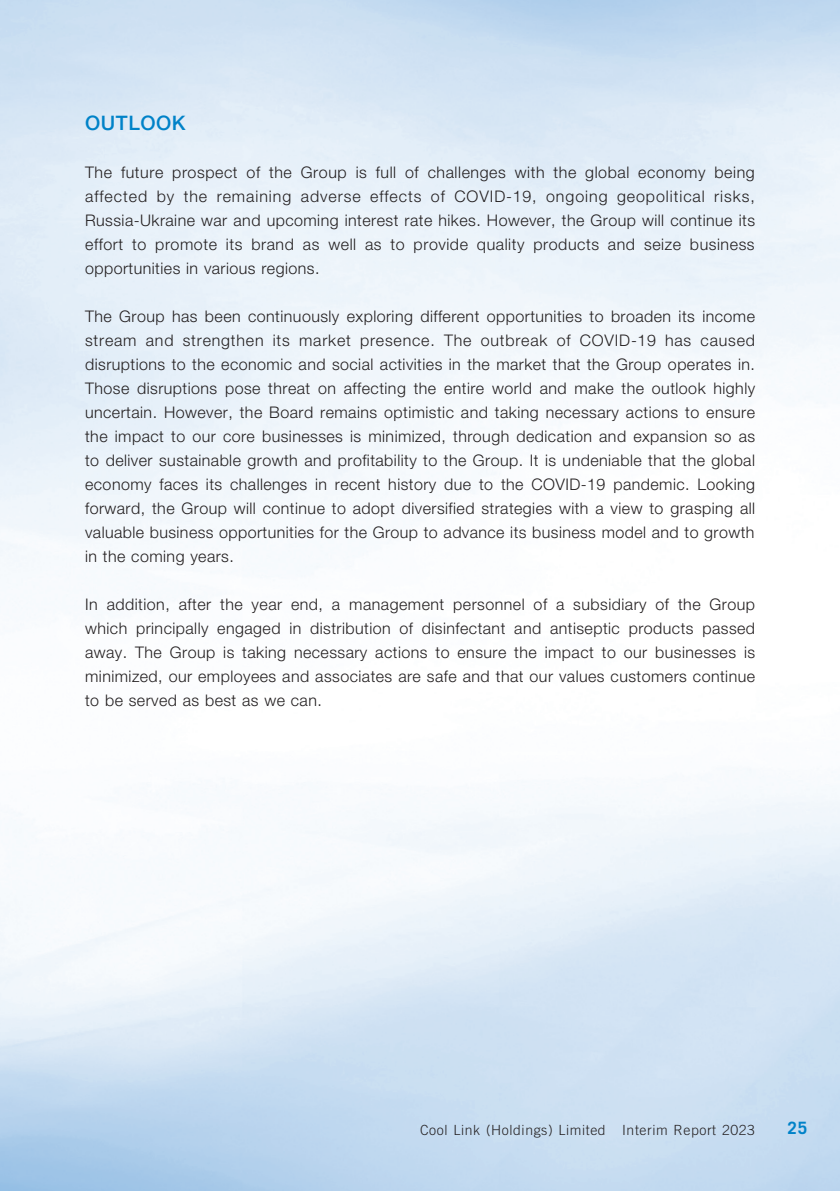
<style>
.page{position:relative;width:840px;height:1191px;background:#fff}
.page>*{position:absolute;margin:0;border:0;box-sizing:border-box;transform-origin:0 0}
.t1{font:500 20px "Helvetica Neue LT Std";letter-spacing:.03em;color:#0082c8}
.t2{font:700 17px "Trade Gothic LT Std";color:#0082c8}
.t3{font:300 16px/24px "Helvetica Neue LT Std";letter-spacing:.03em;color:#231f20;text-align:justify}
.t4{font:300 14px "Trade Gothic LT Std";letter-spacing:.04em;color:#231f20}
</style>
<div class="page">
<p class="t1" style="left:85px;top:111px;width:102px">OUTLOOK</p>
<p class="t3" style="left:85px;top:160px;width:671px">The future prospect of the Group is full of challenges with the global economy being affected by the remaining adverse effects of COVID-19, ongoing geopolitical risks, Russia-Ukraine war and upcoming interest rate hikes. However, the Group will continue its effort to promote its brand as well as to provide quality products and seize business opportunities in various regions.</p>
<p class="t3" style="left:85px;top:304px;width:671px">The Group has been continuously exploring different opportunities to broaden its income stream and strengthen its market presence. The outbreak of COVID-19 has caused disruptions to the economic and social activities in the market that the Group operates in.<br>Those disruptions pose threat on affecting the entire world and make the outlook highly uncertain. However, the Board remains optimistic and taking necessary actions to ensure the impact to our core businesses is minimized, through dedication and expansion so as to deliver sustainable growth and profitability to the Group. It is undeniable that the global economy faces its challenges in recent history due to the COVID-19 pandemic. Looking forward, the Group will continue to adopt diversified strategies with a view to grasping all valuable business opportunities for the Group to advance its business model and to growth in the coming years.</p>
<p class="t3" style="left:85px;top:592px;width:671px">In addition, after the year end, a management personnel of a subsidiary of the Group which principally engaged in distribution of disinfectant and antiseptic products passed away. The Group is taking necessary actions to ensure the impact to our businesses is minimized, our employees and associates are safe and that our values customers continue to be served as best as we can.</p>
<p class="t4" style="left:420px;top:1121px;width:336px">Cool Link (Holdings) Limited Interim Report 2023</p>
<p class="t2" style="left:787px;top:1117px;width:21px">25</p>
</div>
